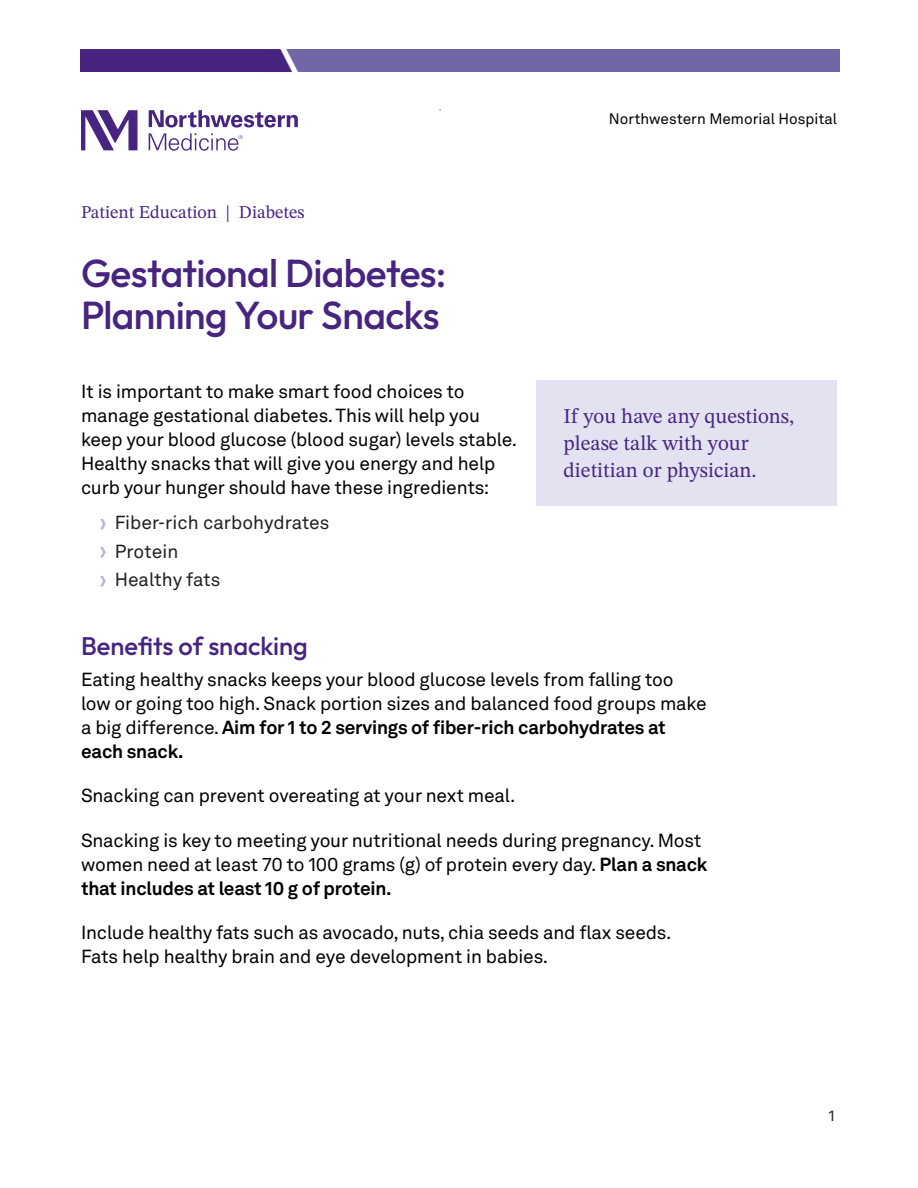
<style>
.page{position:relative;width:918px;height:1188px;background:#fff}
.page>*{position:absolute;margin:0;border:0;box-sizing:border-box;transform-origin:0 0}
.NM-Head-H1-40_40-OXLight{font:100 39px/42px "Outfit";letter-spacing:-.015em;color:#472480}
.Subhead_1-17_19-OMed{font:100 25.5px "Outfit";color:#472480}
.Subhead_1-17_19-OMed-2{font:21px/27px "STIX Two Text";color:#472480}
.NM-Body-Large-12_5_16-AReg{font:18.75px/24px "Akkurat LL";letter-spacing:-.01em;color:#000}
.Body_text_before_bullet{font:18.75px/24px "Akkurat LL";letter-spacing:-.01em;color:#000}
.t1{font:18.75px "Akkurat LL";color:#231f20}
.NM-Body-Intro-12_16-S2TReg{font:18px "STIX Two Text";color:#472480}
.t2{font:15px "Akkurat LL";color:#000}
.t3{font:15px "Akkurat LL";color:#231f20}
.s1{color:#b9b5d9}
.s2{font-weight:700}
</style>
<div class="page">
<svg style="left:81px;top:110px;width:57px;height:40px"></svg>
<svg style="left:149px;top:110px;width:149px;height:41px"></svg>
<div style="left:80px;top:49px;width:759px;height:23px;background:#7266a7"></div>
<div style="left:80px;top:49px;width:184px;height:23px;background:#472480"></div>
<div style="left:537px;top:380px;width:300px;height:125px;background:#e3e2f1"></div>
<svg style="left:264px;top:49px;width:32px;height:23px"></svg>
<p class="NM-Body-Intro-12_16-S2TReg" style="left:81px;top:200px;width:225px">Patient Education | Diabetes</p>
<p class="NM-Head-H1-40_40-OXLight" style="left:81px;top:253px;width:367px">Gestational Diabetes:<br>Planning Your Snacks</p>
<p class="Body_text_before_bullet" style="left:81px;top:379px;width:437px">It is important to make smart food choices to manage gestational diabetes. This will help you keep your blood glucose (blood sugar) levels stable.<br>Healthy snacks that will give you energy and help curb your hunger should have these ingredients:</p>
<p class="t1" style="left:99px;top:509px;width:232px"><span class="s1">•</span> Fiber-rich carbohydrates</p>
<p class="t1" style="left:99px;top:537px;width:81px"><span class="s1">•</span> Protein</p>
<p class="t1" style="left:99px;top:566px;width:123px"><span class="s1">•</span> Healthy fats</p>
<p class="t2" style="left:609px;top:108px;width:230px">Northwestern Memorial Hospital</p>
<p class="Subhead_1-17_19-OMed-2" style="left:564px;top:403px;width:232px">If you have any questions, please talk with your dietitian or physician.</p>
<p class="Subhead_1-17_19-OMed" style="left:81px;top:631px;width:228px">Benefits of snacking</p>
<p class="NM-Body-Large-12_5_16-AReg" style="left:81px;top:667px;width:627px">Eating healthy snacks keeps your blood glucose levels from falling too low or going too high. Snack portion sizes and balanced food groups make a big difference. <span class="s2">Aim for 1 to 2 servings of fiber-rich carbohydrates at each snack.</span></p>
<p class="NM-Body-Large-12_5_16-AReg" style="left:81px;top:783px;width:436px">Snacking can prevent overeating at your next meal.</p>
<p class="NM-Body-Large-12_5_16-AReg" style="left:81px;top:827px;width:628px">Snacking is key to meeting your nutritional needs during pregnancy. Most women need at least 70 to 100 grams (g) of protein every day. <span class="s2">Plan a snack that includes at least 10 g of protein.</span></p>
<p class="NM-Body-Large-12_5_16-AReg" style="left:81px;top:919px;width:592px">Include healthy fats such as avocado, nuts, chia seeds and flax seeds.<br>Fats help healthy brain and eye development in babies.</p>
<p class="t3" style="left:829px;top:1105px;width:7px">1</p>
</div>
